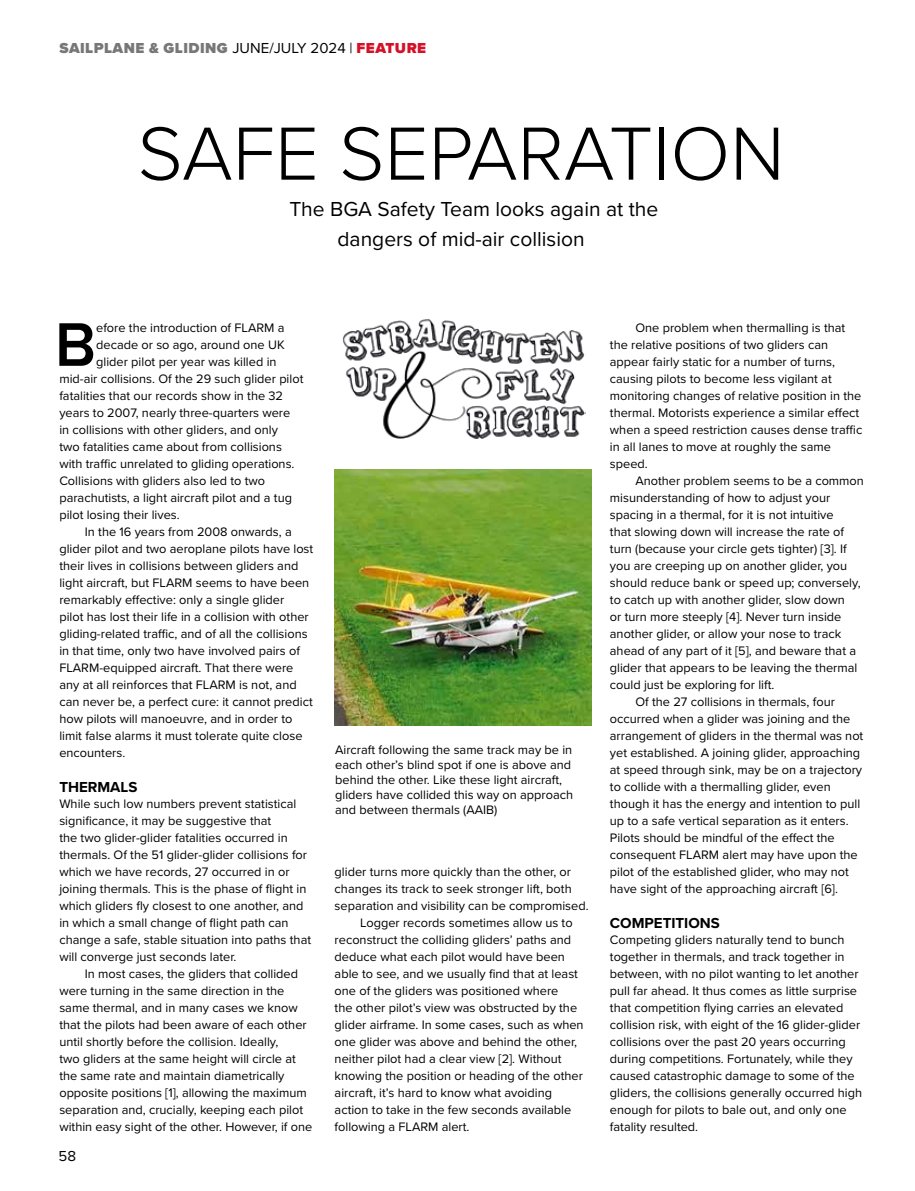
<style>
.page{position:relative;width:915px;height:1191px;background:#fff}
.page>*{position:absolute;margin:0;border:0;box-sizing:border-box;transform-origin:0 0}
.t1{font:300 78px "Proxima Nova";color:#000}
.t2{font:600 63.75px "Proxima Nova";color:#000}
.t3{font:21px/30px "Proxima Nova";color:#000}
.t4{font:900 15px "Proxima Nova";letter-spacing:.03em;color:#777776}
.t5{font:700 15px "Proxima Nova";color:#000}
.t6{font:15px "Proxima Nova";color:#000}
.t7{font:12.75px/17px "Proxima Nova";color:#000}
.s1{font-weight:400;color:#000}
.s2{color:#d41129}
</style>
<div class="page">
<img style="left:342px;top:319px;width:243px;height:120px">
<img style="left:334px;top:469px;width:257px;height:256px">
<p class="t4" style="left:59px;top:37px;width:368px">SAILPLANE &amp; GLIDING <span class="s1">JUNE/JULY 2024 |</span> <span class="s2">FEATURE</span></p>
<h1 class="t1" style="left:137px;top:95px;width:648px">SAFE SEPARATION</h1>
<h3 class="t3" style="left:337px;top:193px;width:322px;text-indent:-48px">The BGA Safety Team looks again at the dangers of mid-air collision</h3>
<h2 class="t2" style="left:55px;top:297px;width:43px">B</h2>
<p class="t7" style="left:96px;top:318px;width:190px">efore the introduction of FLARM a</p>
<p class="t7" style="left:96px;top:335px;width:190px">decade or so ago, around one UK</p>
<p class="t7" style="left:96px;top:352px;width:182px">glider pilot per year was killed in</p>
<p class="t7" style="left:59px;top:369px;width:245px">mid-air collisions. Of the 29 such glider pilot</p>
<p class="t7" style="left:59px;top:386px;width:225px">fatalities that our records show in the 32</p>
<p class="t7" style="left:59px;top:403px;width:232px">years to 2007, nearly three-quarters were</p>
<p class="t7" style="left:59px;top:420px;width:220px">in collisions with other gliders, and only</p>
<p class="t7" style="left:59px;top:437px;width:224px">two fatalities came about from collisions</p>
<p class="t7" style="left:59px;top:454px;width:236px">with traffic unrelated to gliding operations.</p>
<p class="t7" style="left:59px;top:471px;width:207px">Collisions with gliders also led to two</p>
<p class="t7" style="left:59px;top:488px;width:234px">parachutists, a light aircraft pilot and a tug</p>
<p class="t7" style="left:59px;top:505px;width:122px">pilot losing their lives.</p>
<p class="t7" style="left:85px;top:522px;width:208px">In the 16 years from 2008 onwards, a</p>
<p class="t7" style="left:59px;top:539px;width:255px">glider pilot and two aeroplane pilots have lost</p>
<p class="t7" style="left:59px;top:556px;width:240px">their lives in collisions between gliders and</p>
<p class="t7" style="left:59px;top:574px;width:251px">light aircraft, but FLARM seems to have been</p>
<p class="t7" style="left:59px;top:591px;width:226px">remarkably effective: only a single glider</p>
<p class="t7" style="left:59px;top:608px;width:251px">pilot has lost their life in a collision with other</p>
<p class="t7" style="left:59px;top:625px;width:250px">gliding-related traffic, and of all the collisions</p>
<p class="t7" style="left:59px;top:642px;width:242px">in that time, only two have involved pairs of</p>
<p class="t7" style="left:59px;top:659px;width:235px">FLARM-equipped aircraft. That there were</p>
<p class="t7" style="left:59px;top:676px;width:239px">any at all reinforces that FLARM is not, and</p>
<p class="t7" style="left:59px;top:693px;width:255px">can never be, a perfect cure: it cannot predict</p>
<p class="t7" style="left:59px;top:710px;width:234px">how pilots will manoeuvre, and in order to</p>
<p class="t7" style="left:59px;top:727px;width:245px">limit false alarms it must tolerate quite close</p>
<p class="t7" style="left:59px;top:744px;width:67px">encounters.</p>
<p class="t5" style="left:59px;top:776px;width:80px">THERMALS</p>
<p class="t7" style="left:59px;top:795px;width:253px">While such low numbers prevent statistical significance, it may be suggestive that<br>the two glider-glider fatalities occurred in thermals. Of the 51 glider-glider collisions for which we have records, 27 occurred in or joining thermals. This is the phase of flight in which gliders fly closest to one another, and in which a small change of flight path can change a safe, stable situation into paths that will converge just seconds later.</p>
<p class="t7" style="left:59px;top:965px;width:254px;text-indent:26px">In most cases, the gliders that collided were turning in the same direction in the same thermal, and in many cases we know that the pilots had been aware of each other until shortly before the collision. Ideally,<br>two gliders at the same height will circle at the same rate and maintain diametrically opposite positions [1], allowing the maximum separation and, crucially, keeping each pilot within easy sight of the other. However, if one</p>
<p class="t6" style="left:58px;top:1145px;width:19px">58</p>
<p class="t7" style="left:335px;top:741px;width:239px;line-height:15px">Aircraft following the same track may be in each other’s blind spot if one is above and behind the other. Like these light aircraft, gliders have collided this way on approach and between thermals (AAIB)</p>
<p class="t7" style="left:334px;top:863px;width:238px">glider turns more quickly than the other, or</p>
<p class="t7" style="left:334px;top:880px;width:238px">changes its track to seek stronger lift, both</p>
<p class="t7" style="left:334px;top:897px;width:255px">separation and visibility can be compromised.</p>
<p class="t7" style="left:360px;top:914px;width:214px">Logger records sometimes allow us to</p>
<p class="t7" style="left:334px;top:931px;width:238px">reconstruct the colliding gliders’ paths and</p>
<p class="t7" style="left:334px;top:948px;width:232px">deduce what each pilot would have been</p>
<p class="t7" style="left:334px;top:965px;width:245px">able to see, and we usually find that at least</p>
<p class="t7" style="left:334px;top:982px;width:225px">one of the gliders was positioned where</p>
<p class="t7" style="left:334px;top:999px;width:244px">the other pilot’s view was obstructed by the</p>
<p class="t7" style="left:334px;top:1016px;width:250px">glider airframe. In some cases, such as when</p>
<p class="t7" style="left:334px;top:1033px;width:244px">one glider was above and behind the other,</p>
<p class="t7" style="left:334px;top:1050px;width:228px">neither pilot had a clear view [2]. Without</p>
<p class="t7" style="left:334px;top:1067px;width:250px">knowing the position or heading of the other</p>
<p class="t7" style="left:334px;top:1084px;width:219px">aircraft, it’s hard to know what avoiding</p>
<p class="t7" style="left:334px;top:1101px;width:238px">action to take in the few seconds available</p>
<p class="t7" style="left:334px;top:1118px;width:136px">following a FLARM alert.</p>
<p class="t7" style="left:609px;top:318px;width:254px;text-indent:26px">One problem when thermalling is that the relative positions of two gliders can appear fairly static for a number of turns, causing pilots to become less vigilant at monitoring changes of relative position in the thermal. Motorists experience a similar effect when a speed restriction causes dense traffic in all lanes to move at roughly the same speed.</p>
<p class="t7" style="left:635px;top:471px;width:230px">Another problem seems to be a common</p>
<p class="t7" style="left:609px;top:488px;width:222px">misunderstanding of how to adjust your</p>
<p class="t7" style="left:609px;top:505px;width:225px">spacing in a thermal, for it is not intuitive</p>
<p class="t7" style="left:609px;top:522px;width:236px">that slowing down will increase the rate of</p>
<p class="t7" style="left:609px;top:539px;width:238px">turn (because your circle gets tighter) [3]. If</p>
<p class="t7" style="left:609px;top:556px;width:239px">you are creeping up on another glider, you</p>
<p class="t7" style="left:609px;top:574px;width:252px">should reduce bank or speed up; conversely,</p>
<p class="t7" style="left:609px;top:591px;width:236px">to catch up with another glider, slow down</p>
<p class="t7" style="left:609px;top:608px;width:233px">or turn more steeply [4]. Never turn inside</p>
<p class="t7" style="left:609px;top:625px;width:233px">another glider, or allow your nose to track</p>
<p class="t7" style="left:609px;top:642px;width:247px">ahead of any part of it [5], and beware that a</p>
<p class="t7" style="left:609px;top:659px;width:249px">glider that appears to be leaving the thermal</p>
<p class="t7" style="left:609px;top:676px;width:166px">could just be exploring for lift.</p>
<p class="t7" style="left:635px;top:693px;width:201px">Of the 27 collisions in thermals, four</p>
<p class="t7" style="left:609px;top:710px;width:242px">occurred when a glider was joining and the</p>
<p class="t7" style="left:609px;top:727px;width:255px">arrangement of gliders in the thermal was not</p>
<p class="t7" style="left:609px;top:744px;width:252px">yet established. A joining glider, approaching</p>
<p class="t7" style="left:609px;top:761px;width:254px">at speed through sink, may be on a trajectory</p>
<p class="t7" style="left:609px;top:778px;width:222px">to collide with a thermalling glider, even</p>
<p class="t7" style="left:609px;top:795px;width:252px">though it has the energy and intention to pull</p>
<p class="t7" style="left:609px;top:812px;width:240px">up to a safe vertical separation as it enters.</p>
<p class="t7" style="left:609px;top:829px;width:226px">Pilots should be mindful of the effect the</p>
<p class="t7" style="left:609px;top:846px;width:249px">consequent FLARM alert may have upon the</p>
<p class="t7" style="left:609px;top:863px;width:240px">pilot of the established glider, who may not</p>
<p class="t7" style="left:609px;top:880px;width:229px">have sight of the approaching aircraft [6].</p>
<p class="t5" style="left:609px;top:912px;width:111px">COMPETITIONS</p>
<p class="t7" style="left:609px;top:931px;width:254px">Competing gliders naturally tend to bunch together in thermals, and track together in between, with no pilot wanting to let another pull far ahead. It thus comes as little surprise that competition flying carries an elevated collision risk, with eight of the 16 glider-glider collisions over the past 20 years occurring during competitions. Fortunately, while they caused catastrophic damage to some of the gliders, the collisions generally occurred high enough for pilots to bale out, and only one fatality resulted.</p>
</div>
